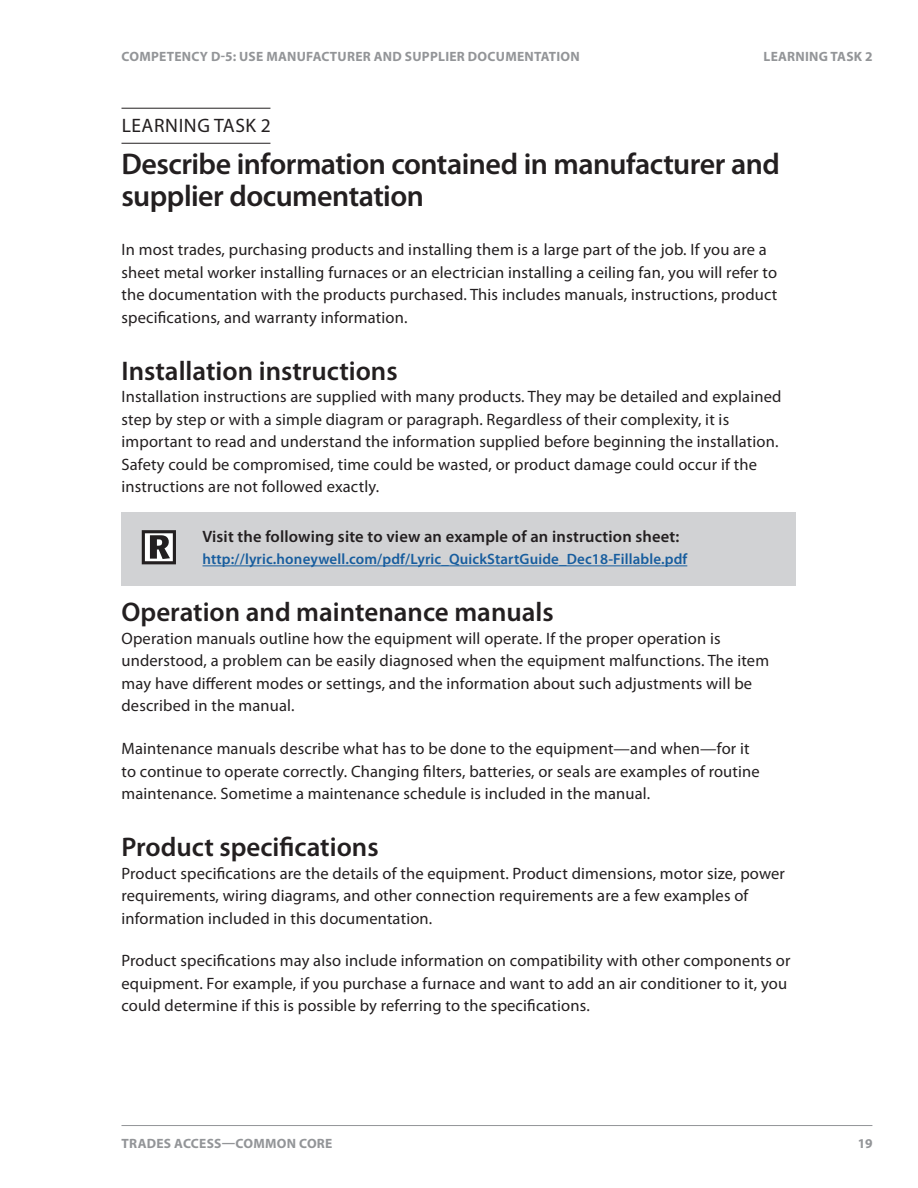
<style>
.page{position:relative;width:918px;height:1188px;background:#fff}
.page>*{position:absolute;margin:0;border:0;box-sizing:border-box;transform-origin:0 0}
.learning_task_title{font:600 30px/31.5px "Myriad Pro";letter-spacing:-.02em;color:#231f20}
.L1{font:600 27px "Myriad Pro";color:#231f20}
.L1__no_epub_page_bre{font:600 27px "Myriad Pro";color:#231f20}
.learning_task{font:19.5px "Myriad Pro";letter-spacing:.03em;color:#231f20}
.body_space_after{font:16.5px/22.5px "Myriad Pro";letter-spacing:.01em;color:#231f20}
.icon_para{font:600 16.5px "Myriad Pro";letter-spacing:.01em;color:#231f20}
.icon_para-2{font:600 15px "Myriad Pro";letter-spacing:.01em;color:#175d9e}
.t1{font:700 13.5px "Myriad Pro";letter-spacing:.02em;color:#939598}
</style>
<div class="page">
<hr style="left:122px;top:1125px;width:750px;height:1px;background:#939598">
<hr style="left:122px;top:108px;width:148px;height:1px;background:#231f20">
<hr style="left:122px;top:143px;width:148px;height:1px;background:#231f20">
<div style="left:122px;top:512px;width:674px;height:74px;background:#d1d2d4"></div>
<hr style="left:202px;top:565px;width:485px;height:1px;background:#175d9e">
<svg style="left:142px;top:530px;width:34px;height:34px"></svg>
<p class="t1" style="left:122px;top:47px;width:47px">COMPETENC</p>
<p class="t1" style="left:200px;top:47px;width:88px">Y D-5: USE MANU</p>
<p class="t1" style="left:306px;top:47px;width:16px">FACTURER</p>
<p class="t1" style="left:374px;top:47px;width:11px">AND</p>
<p class="t1" style="left:405px;top:47px;width:83px">SUPPLIER DOCUMENTAT</p>
<p class="t1" style="left:557px;top:47px;width:15px">ION</p>
<p class="t1" style="left:764px;top:47px;width:8px">LEARN</p>
<p class="t1" style="left:805px;top:47px;width:69px">ING TASK 2</p>
<p class="learning_task" style="left:122px;top:114px;width:151px">LEARNING TASK 2</p>
<p class="learning_task_title" style="left:122px;top:148px;width:660px">Describe information contained in manufacturer and supplier documentation</p>
<p class="body_space_after" style="left:122px;top:238px;width:657px">In most trades, purchasing products and installing them is a large part of the job. If you are a sheet metal worker installing furnaces or an electrician installing a ceiling fan, you will refer to the documentation with the products purchased. This includes manuals, instructions, product specifications, and warranty information.</p>
<p class="L1__no_epub_page_bre" style="left:122px;top:354px;width:278px">Installation instructions</p>
<p class="body_space_after" style="left:122px;top:385px;width:661px">Installation instructions are supplied with many products. They may be detailed and explained step by step or with a simple diagram or paragraph. Regardless of their complexity, it is important to read and understand the information supplied before beginning the installation.<br>Safety could be compromised, time could be wasted, or product damage could occur if the instructions are not followed exactly.</p>
<p class="icon_para" style="left:203px;top:526px;width:478px">Visit the following site to view an example of an instruction sheet:</p>
<p class="icon_para-2" style="left:202px;top:550px;width:486px">http://lyric.honeywell.com/pdf/Lyric_QuickStartGuide_Dec18-Fillable.pdf</p>
<p class="L1" style="left:122px;top:595px;width:434px">Operation and maintenance manuals</p>
<p class="body_space_after" style="left:122px;top:627px;width:649px">Operation manuals outline how the equipment will operate. If the proper operation is understood, a problem can be easily diagnosed when the equipment malfunctions. The item may have different modes or settings, and the information about such adjustments will be described in the manual.</p>
<p class="body_space_after" style="left:122px;top:737px;width:640px">Maintenance manuals describe what has to be done to the equipment—and when—for it to continue to operate correctly. Changing filters, batteries, or seals are examples of routine maintenance. Sometime a maintenance schedule is included in the manual.</p>
<p class="L1" style="left:122px;top:830px;width:259px">Product specifications</p>
<p class="body_space_after" style="left:122px;top:862px;width:665px">Product specifications are the details of the equipment. Product dimensions, motor size, power requirements, wiring diagrams, and other connection requirements are a few examples of information included in this documentation.</p>
<p class="body_space_after" style="left:122px;top:949px;width:671px">Product specifications may also include information on compatibility with other components or equipment. For example, if you purchase a furnace and want to add an air conditioner to it, you could determine if this is possible by referring to the specifications.</p>
<p class="t1" style="left:122px;top:1134px;width:212px">TRADES ACCESS—COMMON CORE</p>
<p class="t1" style="left:858px;top:1134px;width:16px">19</p>
</div>
